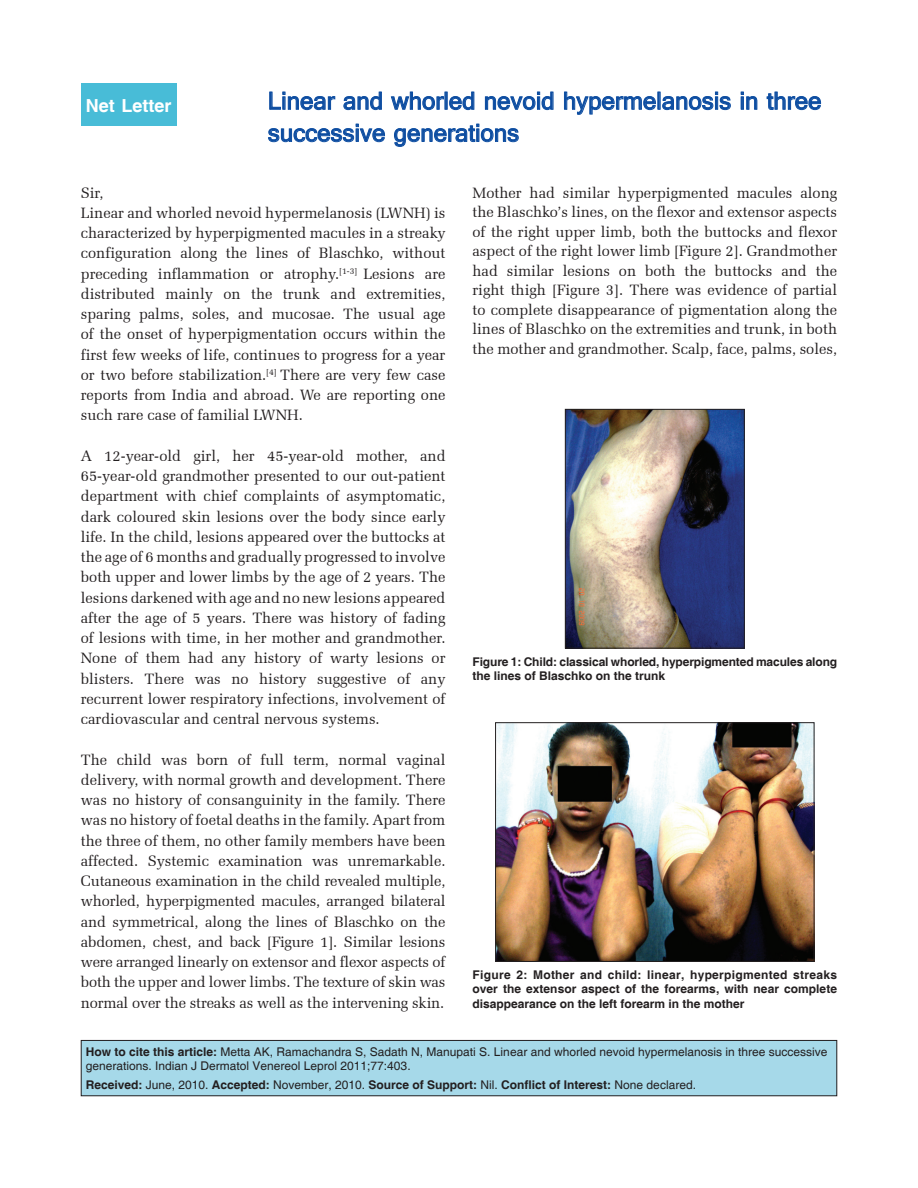
<style>
.page{position:relative;width:918px;height:1188px;background:#fff}
.page>*{position:absolute;margin:0;border:0;box-sizing:border-box;transform-origin:0 0}
.AT{font:24px/32.1px "Microsoft Sans Serif";color:#0d4da1}
.AH{font:700 18px "Helvetica";color:#fff}
.TX{font:15px/20.2px "Zapf Elliptical 711 BT";color:#231f20;text-align:justify}
.TX_No_After_Space{font:15px "Zapf Elliptical 711 BT";color:#231f20}
.FGC{font:700 12px/14.4px "Helvetica";color:#231f20}
.HTC{font:12px/14.4px "Helvetica";color:#231f20}
.HTC-2{font:700 12px "Helvetica";color:#231f20}
.s1{font-weight:700}
.s2{font-weight:400}
</style>
<div class="page">
<svg style="left:269px;top:91px;width:67px;height:19px"></svg>
<svg style="left:343px;top:91px;width:39px;height:19px"></svg>
<svg style="left:390px;top:91px;width:85px;height:19px"></svg>
<svg style="left:485px;top:91px;width:69px;height:19px"></svg>
<svg style="left:564px;top:91px;width:92px;height:24px"></svg>
<svg style="left:662px;top:92px;width:69px;height:18px"></svg>
<svg style="left:741px;top:92px;width:17px;height:18px"></svg>
<svg style="left:766px;top:91px;width:55px;height:19px"></svg>
<svg style="left:268px;top:124px;width:117px;height:18px"></svg>
<svg style="left:394px;top:124px;width:125px;height:23px"></svg>
<div style="left:81px;top:83px;width:95px;height:43px;background:#48bcd7"></div>
<div style="left:81px;top:1040px;width:756px;height:56px;background:#a6d9e9"></div>
<div style="left:81px;top:1040px;width:756px;height:56px;border:1px solid #231f20"></div>
<img style="left:567px;top:411px;width:176px;height:235px">
<div style="left:565px;top:409px;width:180px;height:239px;border:1px solid #231f20"></div>
<img style="left:497px;top:724px;width:315px;height:236px">
<div style="left:495px;top:722px;width:319px;height:240px;border:1px solid #231f20"></div>
<p class="AH" style="left:86px;top:94px;width:87px">Net Letter</p>
<p class="AT" style="left:268px;top:85px;width:555px">Linear and whorled nevoid hypermelanosis in three successive generations</p>
<p class="TX_No_After_Space" style="left:81px;top:184px;width:24px">Sir,</p>
<p class="TX" style="left:81px;top:203px;width:366px">Linear and whorled nevoid hypermelanosis (LWNH) is characterized by hyperpigmented macules in a streaky configuration along the lines of Blaschko, without preceding inflammation or atrophy.<sup>[1-3]</sup> Lesions are distributed mainly on the trunk and extremities, sparing palms, soles, and mucosae. The usual age of the onset of hyperpigmentation occurs within the first few weeks of life, continues to progress for a year or two before stabilization.<sup>[4]</sup> There are very few case reports from India and abroad. We are reporting one such rare case of familial LWNH.</p>
<p class="TX" style="left:81px;top:446px;width:366px">A 12-year-old girl, her 45-year-old mother, and 65-year-old grandmother presented to our out-patient department with chief complaints of asymptomatic, dark coloured skin lesions over the body since early life. In the child, lesions appeared over the buttocks at the age of 6 months and gradually progressed to involve both upper and lower limbs by the age of 2 years. The lesions darkened with age and no new lesions appeared after the age of 5 years. There was history of fading of lesions with time, in her mother and grandmother.<br>None of them had any history of warty lesions or blisters. There was no history suggestive of any recurrent lower respiratory infections, involvement of cardiovascular and central nervous systems.</p>
<p class="TX" style="left:81px;top:749px;width:366px">The child was born of full term, normal vaginal delivery, with normal growth and development. There was no history of consanguinity in the family. There was no history of foetal deaths in the family. Apart from the three of them, no other family members have been affected. Systemic examination was unremarkable.<br>Cutaneous examination in the child revealed multiple, whorled, hyperpigmented macules, arranged bilateral and symmetrical, along the lines of Blaschko on the abdomen, chest, and back [Figure 1]. Similar lesions were arranged linearly on extensor and flexor aspects of both the upper and lower limbs. The texture of skin was normal over the streaks as well as the intervening skin.</p>
<p class="TX" style="left:473px;top:183px;width:366px;line-height:19.5px">Mother had similar hyperpigmented macules along the Blaschko’s lines, on the flexor and extensor aspects of the right upper limb, both the buttocks and flexor aspect of the right lower limb [Figure 2]. Grandmother had similar lesions on both the buttocks and the right thigh [Figure 3]. There was evidence of partial to complete disappearance of pigmentation along the lines of Blaschko on the extremities and trunk, in both the mother and grandmother. Scalp, face, palms, soles,</p>
<p class="FGC" style="left:472px;top:655px;width:366px">Figure 1: Child: classical whorled, hyperpigmented macules along the lines of Blaschko on the trunk</p>
<p class="FGC" style="left:472px;top:968px;width:366px;text-align:justify">Figure 2: Mother and child: linear, hyperpigmented streaks over the extensor aspect of the forearms, with near complete disappearance on the left forearm in the mother</p>
<p class="HTC" style="left:86px;top:1045px;width:743px"><span class="s1">How to cite this article:</span> Metta AK, Ramachandra S, Sadath N, Manupati S. Linear and whorled nevoid hypermelanosis in three successive generations. Indian J Dermatol Venereol Leprol 2011;77:403.</p>
<p class="HTC-2" style="left:86px;top:1077px;width:612px">Received: <span class="s2">June, 2010.</span> Accepted: <span class="s2">November, 2010.</span> Source of Support: <span class="s2">Nil.</span> Conflict of Interest: <span class="s2">None declared.</span></p>
</div>
